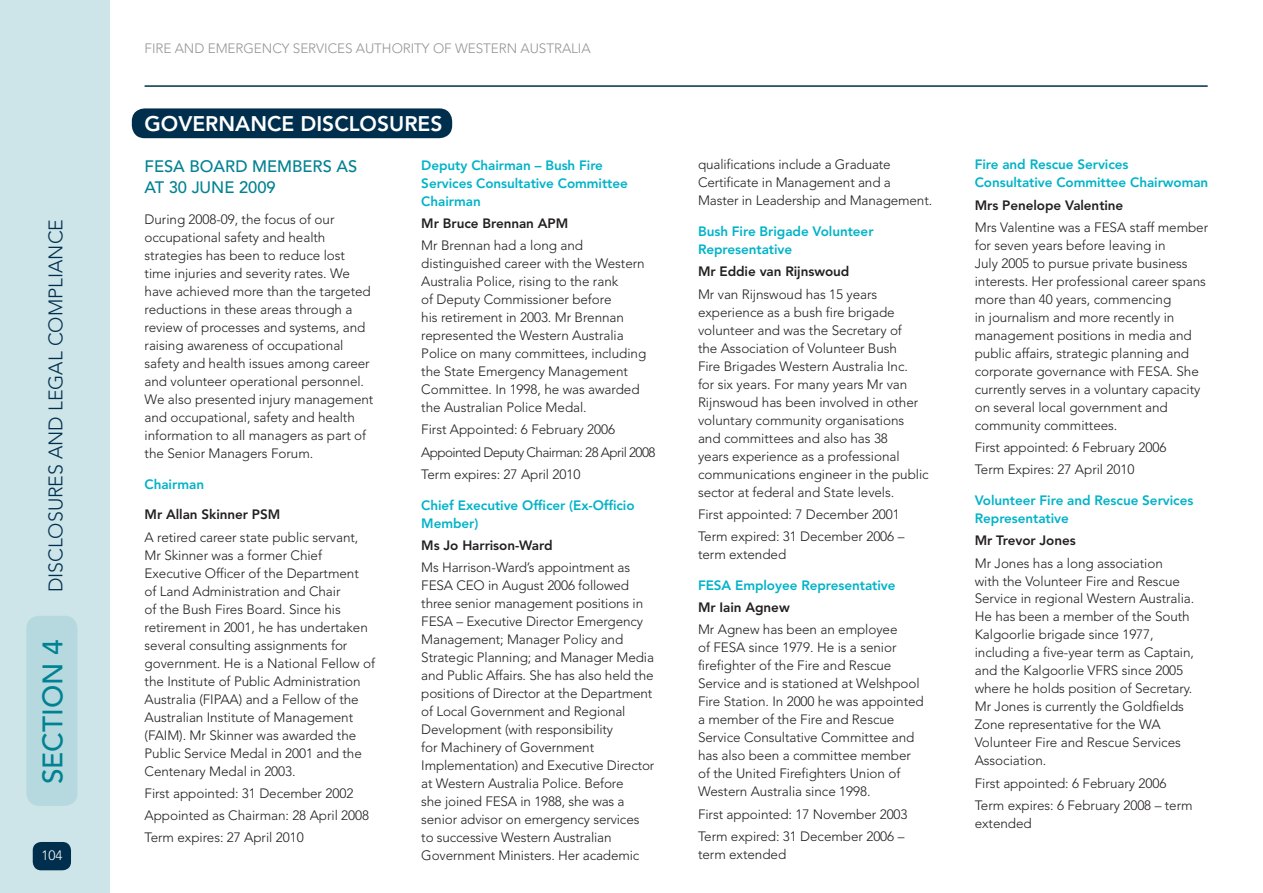
<style>
.page{position:relative;width:1263px;height:893px;background:#fff}
.page>*{position:absolute;margin:0;border:0;box-sizing:border-box;transform-origin:0 0}
.t1{font:500 28.05px "Avenir";color:#008292}
.t2{font:800 21px "Avenir";color:#fff}
.t3{font:300 19.5px "Avenir";color:#002f4d}
.t4{font:500 16.5px "Avenir";color:#008292}
.t5{font:300 13.5px/18px "Avenir";letter-spacing:-.005em;color:#231f20}
.t6{font:800 13.5px/18px "Avenir";letter-spacing:-.005em;color:#00b3c8}
.t7{font:800 13.5px "Avenir";letter-spacing:-.005em;color:#231f20}
.t8{font:300 13.5px "Avenir";letter-spacing:-.005em;color:#939598}
.t9{font:300 13.5px "Avenir";color:#fff}
</style>
<div class="page">
<div style="left:0;top:0;width:109px;height:893px;background:#cde4e9"></div>
<div style="left:26px;top:616px;width:51px;height:190px;background:#b6d9df;border-radius:13px"></div>
<div style="left:33px;top:842px;width:38px;height:28px;background:#002f4d;border-radius:9px"></div>
<hr style="left:145px;top:85px;width:1063px;height:2px;background:#002f4d">
<div style="left:132px;top:108px;width:320px;height:30px;background:#002f4d;border-radius:13px"></div>
<h3 class="t3" style="left:44px;top:592px;width:375px;rotate:-90deg">DISCLOSURES AND LEGAL COMPLIANCE</h3>
<h1 class="t1" style="left:37px;top:784px;width:147px;rotate:-90deg">SECTION 4</h1>
<p class="t9" style="left:41px;top:848px;width:23px">104</p>
<p class="t8" style="left:145px;top:40px;width:447px">FIRE AND EMERGENCY SERVICES AUTHORITY OF WESTERN AUSTRALIA</p>
<h2 class="t2" style="left:145px;top:111px;width:299px">GOVERNANCE DISCLOSURES</h2>
<p class="t4" style="left:145px;top:157px;width:58px">FESA BOARD</p>
<p class="t4" style="left:252px;top:157px;width:61px">MEMBERS</p>
<p class="t4" style="left:336px;top:157px;width:11px">AS</p>
<p class="t4" style="left:145px;top:178px;width:67px">AT 30 JUNE</p>
<p class="t4" style="left:239px;top:178px;width:38px">2009</p>
<p class="t5" style="left:145px;top:210px;width:230px">During 2008-09, the focus of our occupational safety and health strategies has been to reduce lost time injuries and severity rates. We have achieved more than the targeted reductions in these areas through a review of processes and systems, and raising awareness of occupational safety and health issues among career and volunteer operational personnel.<br>We also presented injury management and occupational, safety and health information to all managers as part of the Senior Managers Forum.</p>
<p class="t6" style="left:145px;top:475px;width:61px">Chairman</p>
<p class="t7" style="left:145px;top:507px;width:137px">Mr Allan Skinner PSM</p>
<p class="t5" style="left:145px;top:528px;width:232px">A retired career state public servant, Mr Skinner was a former Chief Executive Officer of the Department<br>of Land Administration and Chair<br>of the Bush Fires Board. Since his retirement in 2001, he has undertaken several consulting assignments for government. He is a National Fellow of the Institute of Public Administration Australia (FIPAA) and a Fellow of the Australian Institute of Management (FAIM). Mr Skinner was awarded the Public Service Medal in 2001 and the Centenary Medal in 2003.</p>
<p class="t5" style="left:145px;top:782px;width:226px;line-height:22.2px">First appointed: 31 December 2002<br>Appointed as Chairman: 28 April 2008<br>Term expires: 27 April 2010</p>
<p class="t6" style="left:421px;top:156px;width:208px">Deputy Chairman – Bush Fire<br>Services Consultative Committee<br>Chairman</p>
<p class="t7" style="left:421px;top:215px;width:148px">Mr Bruce Brennan APM</p>
<p class="t5" style="left:421px;top:236px;width:226px">Mr Brennan had a long and distinguished career with the Western Australia Police, rising to the rank<br>of Deputy Commissioner before<br>his retirement in 2003. Mr Brennan represented the Western Australia Police on many committees, including the State Emergency Management Committee. In 1998, he was awarded the Australian Police Medal.</p>
<p class="t5" style="left:421px;top:419px;width:236px;line-height:22.2px">First Appointed: 6 February 2006<br>Appointed Deputy Chairman: 28 April 2008<br>Term expires: 27 April 2010</p>
<p class="t6" style="left:421px;top:496px;width:215px">Chief Executive Officer (Ex-Officio<br>Member)</p>
<p class="t7" style="left:421px;top:537px;width:133px">Ms Jo Harrison-Ward</p>
<p class="t5" style="left:421px;top:558px;width:235px">Ms Harrison-Ward’s appointment as FESA CEO in August 2006 followed three senior management positions in FESA – Executive Director Emergency Management; Manager Policy and Strategic Planning; and Manager Media and Public Affairs. She has also held the positions of Director at the Department of Local Government and Regional Development (with responsibility<br>for Machinery of Government Implementation) and Executive Director at Western Australia Police. Before<br>she joined FESA in 1988, she was a senior advisor on emergency services to successive Western Australian Government Ministers. Her academic</p>
<p class="t5" style="left:698px;top:156px;width:236px">qualifications include a Graduate<br>Certificate in Management and a<br>Master in Leadership and Management.</p>
<p class="t6" style="left:698px;top:222px;width:177px">Bush Fire Brigade Volunteer<br>Representative</p>
<p class="t7" style="left:698px;top:264px;width:153px">Mr Eddie van Rijnswoud</p>
<p class="t5" style="left:698px;top:285px;width:232px">Mr van Rijnswoud has 15 years experience as a bush fire brigade volunteer and was the Secretary of<br>the Association of Volunteer Bush<br>Fire Brigades Western Australia Inc.<br>for six years. For many years Mr van Rijnswoud has been involved in other voluntary community organisations and committees and also has 38<br>years experience as a professional communications engineer in the public sector at federal and State levels.</p>
<p class="t5" style="left:698px;top:503px;width:208px;line-height:22.2px">First appointed: 7 December 2001<br>Term expired: 31 December 2006 –</p>
<p class="t5" style="left:698px;top:545px;width:90px">term extended</p>
<p class="t6" style="left:698px;top:576px;width:199px">FESA Employee Representative</p>
<p class="t7" style="left:698px;top:599px;width:93px">Mr Iain Agnew</p>
<p class="t5" style="left:698px;top:621px;width:227px">Mr Agnew has been an employee<br>of FESA since 1979. He is a senior firefighter of the Fire and Rescue Service and is stationed at Welshpool Fire Station. In 2000 he was appointed a member of the Fire and Rescue Service Consultative Committee and has also been a committee member of the United Firefighters Union of Western Australia since 1998.</p>
<p class="t5" style="left:698px;top:803px;width:211px;line-height:22.2px">First appointed: 17 November 2003<br>Term expired: 31 December 2006 –</p>
<p class="t5" style="left:698px;top:845px;width:90px">term extended</p>
<p class="t6" style="left:975px;top:156px;width:235px">Fire and Rescue Services<br>Consultative Committee Chairwoman</p>
<p class="t7" style="left:975px;top:197px;width:150px">Mrs Penelope Valentine</p>
<p class="t5" style="left:975px;top:218px;width:235px">Mrs Valentine was a FESA staff member for seven years before leaving in<br>July 2005 to pursue private business interests. Her professional career spans more than 40 years, commencing<br>in journalism and more recently in management positions in media and public affairs, strategic planning and corporate governance with FESA. She currently serves in a voluntary capacity on several local government and community committees.</p>
<p class="t5" style="left:975px;top:436px;width:193px;line-height:22.2px">First appointed: 6 February 2006<br>Term Expires: 27 April 2010</p>
<p class="t6" style="left:975px;top:491px;width:220px">Volunteer Fire and Rescue Services<br>Representative</p>
<p class="t7" style="left:975px;top:533px;width:103px">Mr Trevor Jones</p>
<p class="t5" style="left:975px;top:554px;width:221px">Mr Jones has a long association<br>with the Volunteer Fire and Rescue<br>Service in regional Western Australia.<br>He has been a member of the South<br>Kalgoorlie brigade since 1977, including a five-year term as Captain, and the Kalgoorlie VFRS since 2005 where he holds position of Secretary.<br>Mr Jones is currently the Goldfields<br>Zone representative for the WA<br>Volunteer Fire and Rescue Services<br>Association.</p>
<p class="t5" style="left:975px;top:772px;width:219px;line-height:22.2px">First appointed: 6 February 2006<br>Term expires: 6 February 2008 – term</p>
<p class="t5" style="left:975px;top:814px;width:59px">extended</p>
</div>
